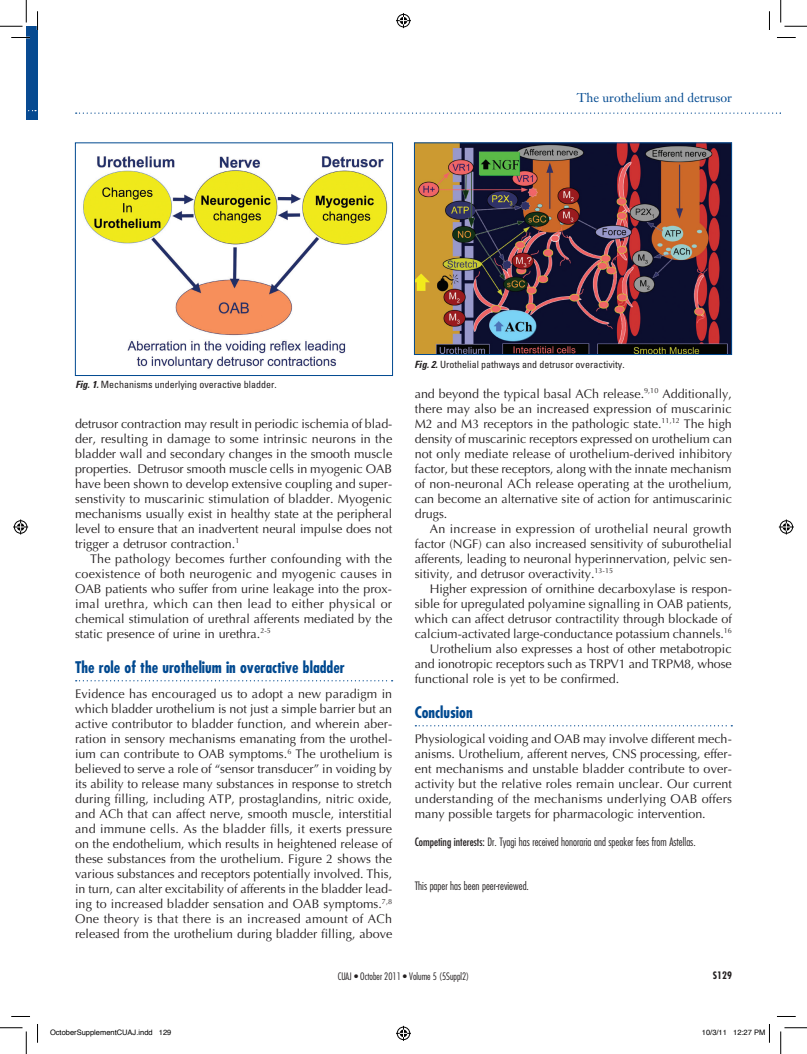
<style>
.page{position:relative;width:807px;height:1054px;background:#fff}
.page>*{position:absolute;margin:0;border:0;box-sizing:border-box;transform-origin:0 0}
.t1{font:700 condensed 15.62px "Futura";color:#014990}
.t2{font:12.5px/15px "Optima";color:#231f20;text-align:justify}
.t3{font:12.5px "Janson Text";color:#014990}
.t4{font:300 condensed 11.25px "Futura";color:#231f20}
.t5{font:condensed 10px "Univers";color:#231f20}
.t6{font:300 condensed 10px "Futura";color:#231f20}
.t7{font:700 condensed 10px "Futura";color:#231f20}
.t8{font:7.5px "Helvetica";color:#000}
.s1{font-weight:700;font-style:italic}
.s2{font-weight:400}
</style>
<div class="page">
<div style="left:26px;top:26px;width:12px;height:93px;background:#074a91"></div>
<svg style="left:76px;top:112px;width:704px;height:2px"></svg>
<svg style="left:76px;top:680px;width:316px;height:1px"></svg>
<svg style="left:415px;top:725px;width:317px;height:1px"></svg>
<img style="left:83px;top:156px;width:305px;height:213px">
<div style="left:75px;top:142px;width:317px;height:234px;border:1px solid #014990"></div>
<img style="left:416px;top:144px;width:313px;height:209px">
<div style="left:414px;top:142px;width:317px;height:213px;border:1px solid #014990"></div>
<svg style="left:11px;top:37px;width:19px;height:1px"></svg>
<svg style="left:777px;top:37px;width:18px;height:1px"></svg>
<svg style="left:11px;top:1016px;width:19px;height:1px"></svg>
<svg style="left:777px;top:1016px;width:18px;height:1px"></svg>
<svg style="left:37px;top:11px;width:1px;height:19px"></svg>
<svg style="left:37px;top:1024px;width:1px;height:18px"></svg>
<svg style="left:769px;top:11px;width:1px;height:19px"></svg>
<svg style="left:0;top:0;width:27px;height:27px"></svg>
<svg style="left:0;top:1027px;width:27px;height:27px"></svg>
<svg style="left:780px;top:0;width:26px;height:27px"></svg>
<svg style="left:780px;top:1027px;width:26px;height:27px"></svg>
<svg style="left:396px;top:13px;width:15px;height:15px"></svg>
<svg style="left:396px;top:1026px;width:15px;height:15px"></svg>
<svg style="left:13px;top:519px;width:15px;height:15px"></svg>
<svg style="left:778px;top:519px;width:15px;height:15px"></svg>
<svg style="left:769px;top:1024px;width:1px;height:18px"></svg>
<p class="t3" style="left:576px;top:90px;width:157px">The urothelium and detrusor</p>
<p class="t5" style="left:75px;top:378px;width:203px"><span class="s1">Fig. 1.</span> Mechanisms underlying overactive bladder.</p>
<p class="t2" style="left:75px;top:416px;width:318px">detrusor contraction may result in periodic ischemia of blad&shy;der, resulting in damage to some intrinsic neurons in the bladder wall and secondary changes in the smooth muscle properties. Detrusor smooth muscle cells in myogenic OAB have been shown to develop extensive coupling and super&shy;senstivity to muscarinic stimulation of bladder. Myogenic mechanisms usually exist in healthy state at the peripheral level to ensure that an inadvertent neural impulse does not trigger a detrusor contraction.<sup>1</sup></p>
<p class="t2" style="left:75px;top:551px;width:318px;text-indent:15px">The pathology becomes further confounding with the coexistence of both neurogenic and myogenic causes in OAB patients who suffer from urine leakage into the prox&shy;imal urethra, which can then lead to either physical or chemical stimulation of urethral afferents mediated by the static presence of urine in urethra.<sup>2-5</sup></p>
<p class="t1" style="left:75px;top:657px;width:271px">The role of the urothelium in overactive bladder</p>
<p class="t2" style="left:75px;top:686px;width:318px">Evidence has encouraged us to adopt a new paradigm in which bladder urothelium is not just a simple barrier but an active contributor to bladder function, and wherein aber&shy;ration in sensory mechanisms emanating from the urothel&shy;ium can contribute to OAB symptoms.<sup>6</sup> The urothelium is believed to serve a role of “sensor transducer” in voiding by its ability to release many substances in response to stretch during filling, including ATP, prostaglandins, nitric oxide, and ACh that can affect nerve, smooth muscle, interstitial and immune cells. As the bladder fills, it exerts pressure on the endothelium, which results in heightened release of these substances from the urothelium. Figure 2 shows the various substances and receptors potentially involved. This, in turn, can alter excitability of afferents in the bladder lead&shy;ing to increased bladder sensation and OAB symptoms.<sup>7,8<br></sup>One theory is that there is an increased amount of ACh released from the urothelium during bladder filling, above</p>
<p class="t5" style="left:414px;top:358px;width:211px"><span class="s1">Fig. 2.</span> Urothelial pathways and detrusor overactivity.</p>
<p class="t2" style="left:414px;top:386px;width:319px">and beyond the typical basal ACh release.<sup>9,10</sup> Additionally, there may also be an increased expression of muscarinic M2 and M3 receptors in the pathologic state.<sup>11,12</sup> The high density of muscarinic receptors expressed on urothelium can not only mediate release of urothelium-derived inhibitory factor, but these receptors, along with the innate mechanism of non-neuronal ACh release operating at the urothelium, can become an alternative site of action for antimuscarinic drugs.</p>
<p class="t2" style="left:414px;top:521px;width:318px;text-indent:15px">An increase in expression of urothelial neural growth factor (NGF) can also increased sensitivity of suburothelial afferents, leading to neuronal hyperinnervation, pelvic sen&shy;sitivity, and detrusor overactivity.<sup>13-15</sup></p>
<p class="t2" style="left:429px;top:581px;width:303px">Higher expression of ornithine decarboxylase is respon-</p>
<p class="t2" style="left:414px;top:596px;width:318px">sible for upregulated polyamine signalling in OAB patients,</p>
<p class="t2" style="left:414px;top:611px;width:318px">which can affect detrusor contractility through blockade of</p>
<p class="t2" style="left:414px;top:626px;width:318px">calcium-activated large-conductance potassium channels.<sup>16</sup></p>
<p class="t2" style="left:429px;top:641px;width:303px">Urothelium also expresses a host of other metabotropic</p>
<p class="t2" style="left:414px;top:656px;width:318px">and ionotropic receptors such as TRPV1 and TRPM8, whose</p>
<p class="t2" style="left:414px;top:671px;width:206px">functional role is yet to be confirmed.</p>
<p class="t1" style="left:414px;top:702px;width:59px">Conclusion</p>
<p class="t2" style="left:414px;top:731px;width:318px">Physiological voiding and OAB may involve different mech&shy;anisms. Urothelium, afferent nerves, CNS processing, effer&shy;ent mechanisms and unstable bladder contribute to over&shy;activity but the relative roles remain unclear. Our current understanding of the mechanisms underlying OAB offers many possible targets for pharmacologic intervention.</p>
<p class="t4" style="left:414px;top:835px;width:282px"><span class="s2">Competing interests:</span> Dr. Tyagi has received honoraria and speaker fees from Astellas.</p>
<p class="t4" style="left:414px;top:879px;width:116px">This paper has been peer-reviewed.</p>
<p class="t6" style="left:337px;top:969px;width:133px">CUAJ • October 2011 • Volume 5 (5Suppl2)</p>
<p class="t7" style="left:712px;top:969px;width:21px">S129</p>
<p class="t8" style="left:50px;top:1027px;width:123px">OctoberSupplementCUAJ.indd 129</p>
<p class="t8" style="left:701px;top:1027px;width:65px">10/3/11 12:27 PM</p>
</div>
